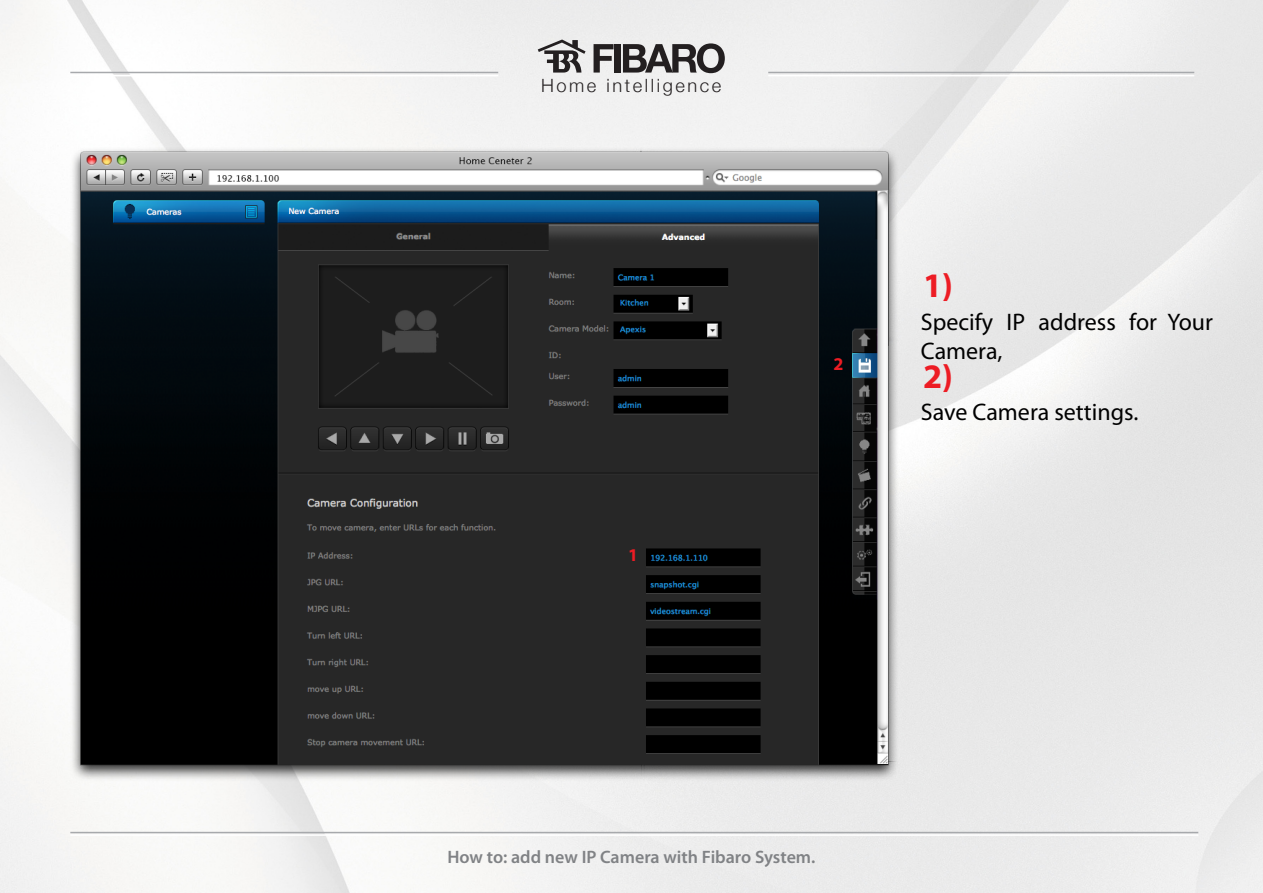
<style>
.page{position:relative;width:1263px;height:893px;background:#fff}
.page>*{position:absolute;margin:0;border:0;box-sizing:border-box;transform-origin:0 0}
.t1{font:700 34.5px "Myriad Pro";color:#ed1c24}
.t2{font:24px/28.8px "Myriad Pro";color:#000}
.t3{font:300 18.3px "Helvetica Neue";letter-spacing:.14em;color:#231f20}
.t4{font:600 18px "Myriad Pro";color:#808285}
.t5{font:700 18px "Myriad Pro";color:#ed1c24}
</style>
<div class="page">
<img style="left:0;top:0;width:1263px;height:893px">
<svg style="left:538px;top:40px;width:47px;height:33px"></svg>
<svg style="left:593px;top:44px;width:20px;height:29px"></svg>
<div style="left:614px;top:44px;width:6px;height:29px;background:#231f20"></div>
<svg style="left:623px;top:43px;width:102px;height:30px"></svg>
<hr style="left:70px;top:72px;width:428px;height:1px;background:#a7a9ac">
<hr style="left:768px;top:72px;width:426px;height:1px;background:#a7a9ac">
<hr style="left:70px;top:75px;width:428px;height:1px;background:#fff">
<hr style="left:768px;top:75px;width:426px;height:1px;background:#fff">
<hr style="left:70px;top:832px;width:1128px;height:1px;background:#a7a9ac">
<hr style="left:70px;top:834px;width:1128px;height:2px;background:#fff">
<img style="left:70px;top:147px;width:828px;height:634px">
<p class="t3" style="left:541px;top:74px;width:182px">Home intelligence</p>
<p class="t5" style="left:628px;top:543px;width:11px">1</p>
<p class="t5" style="left:834px;top:352px;width:11px">2</p>
<h1 class="t1" style="left:923px;top:263px;width:31px">1)</h1>
<p class="t2" style="left:921px;top:307px;width:294px">Specify IP address for Your<br>Camera,</p>
<h1 class="t1" style="left:923px;top:354px;width:31px">2)</h1>
<p class="t2" style="left:921px;top:397px;width:219px">Save Camera settings.</p>
<p class="t4" style="left:447px;top:846px;width:369px">How to: add new IP Camera with Fibaro System.</p>
</div>
